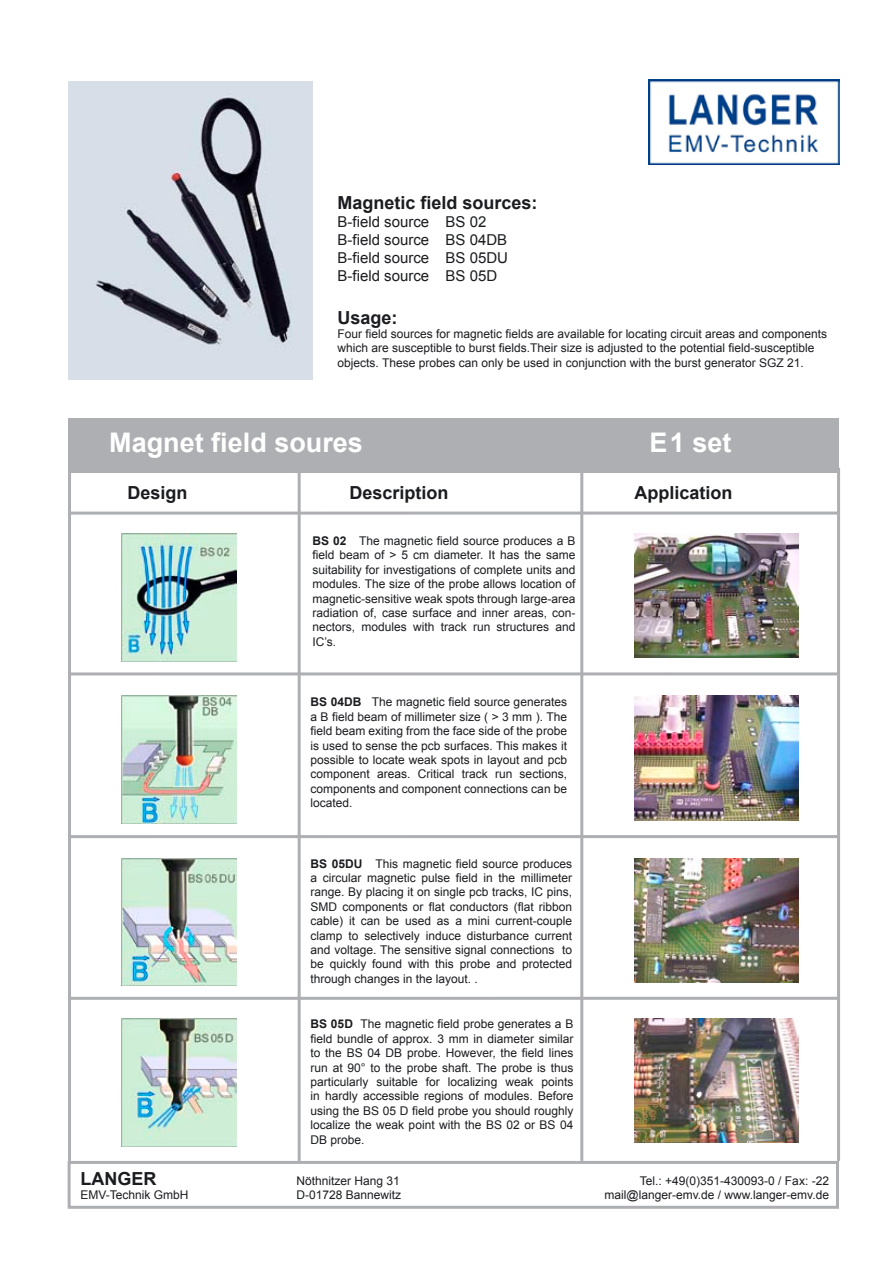
<style>
.page{position:relative;width:893px;height:1263px;background:#fff}
.page>*{position:absolute;margin:0;border:0;box-sizing:border-box;transform-origin:0 0}
.t1{font:700 27px "Arial";color:#fff}
.t2{font:700 18px "Arial";color:#1b1c20}
.t3{font:15px/18px "Arial";color:#1b1c20}
.t4{font:12px/14.4px "Arial";color:#1b1c20;text-align:justify}
.s1{font-weight:700}
</style>
<div class="page">
<div style="left:68px;top:1161px;width:771px;height:48px;border:3px solid #aeafb2"></div>
<img style="left:648px;top:80px;width:191px;height:84px">
<div style="left:68px;top:418px;width:771px;height:54px;background:#aeafb2"></div>
<hr style="left:68px;top:672px;width:770px;height:3px;background:#aeafb2">
<hr style="left:298px;top:468px;width:3px;height:693px;background:#aeafb2">
<hr style="left:580px;top:468px;width:3px;height:693px;background:#aeafb2">
<hr style="left:68px;top:835px;width:770px;height:3px;background:#aeafb2">
<hr style="left:68px;top:997px;width:770px;height:3px;background:#aeafb2">
<hr style="left:68px;top:512px;width:770px;height:3px;background:#aeafb2">
<hr style="left:68px;top:468px;width:3px;height:693px;background:#aeafb2">
<hr style="left:837px;top:468px;width:3px;height:693px;background:#aeafb2">
<img style="left:122px;top:533px;width:115px;height:129px">
<img style="left:122px;top:696px;width:115px;height:127px">
<img style="left:122px;top:858px;width:115px;height:128px">
<img style="left:122px;top:1019px;width:115px;height:127px">
<img style="left:634px;top:533px;width:164px;height:124px">
<img style="left:634px;top:696px;width:164px;height:124px">
<img style="left:634px;top:858px;width:164px;height:124px">
<img style="left:634px;top:1019px;width:164px;height:123px">
<img style="left:68px;top:81px;width:245px;height:298px">
<h2 class="t2" style="left:338px;top:191px;width:202px">Magnetic field sources:</h2>
<p class="t3" style="left:338px;top:213px;width:172px">B-field source BS 02<br>B-field source BS 04DB<br>B-field source BS 05DU<br>B-field source BS 05D</p>
<h2 class="t2" style="left:338px;top:305px;width:62px">Usage:</h2>
<p class="t4" style="left:338px;top:327px;width:491px;text-align:left">Four field sources for magnetic fields are available for locating circuit areas and components which are susceptible to burst fields.Their size is adjusted to the potential field-susceptible objects. These probes can only be used in conjunction with the burst generator SGZ 21.</p>
<h1 class="t1" style="left:109px;top:424px;width:255px">Magnet field soures</h1>
<h1 class="t1" style="left:649px;top:424px;width:84px">E1 set</h1>
<h2 class="t2" style="left:128px;top:481px;width:62px">Design</h2>
<h2 class="t2" style="left:350px;top:481px;width:101px">Description</h2>
<h2 class="t2" style="left:634px;top:481px;width:100px">Application</h2>
<p class="t4" style="left:312px;top:534px;width:265px"><span class="s1">BS 02</span> The magnetic field source produces a B field beam of &gt; 5 cm diameter. It has the same suitability for investigations of complete units and modules. The size of the probe allows location of magnetic-sensitive weak spots through large-area radiation of, case surface and inner areas, con&shy;nectors, modules with track run structures and IC’s.</p>
<p class="t4" style="left:310px;top:695px;width:258px"><span class="s1">BS 04DB</span> The magnetic field source generates a B field beam of millimeter size ( &gt; 3 mm ). The field beam exiting from the face side of the probe is used to sense the pcb surfaces. This makes it possible to locate weak spots in layout and pcb component areas. Critical track run sections, components and component connections can be located.</p>
<p class="t4" style="left:310px;top:856px;width:263px"><span class="s1">BS 05DU</span> This magnetic field source produces a circular magnetic pulse field in the millimeter range. By placing it on single pcb tracks, IC pins, SMD components or flat conductors (flat ribbon cable) it can be used as a mini current-couple clamp to selectively induce disturbance current and voltage. The sensitive signal connections to be quickly found with this probe and protected through changes in the layout. .</p>
<p class="t4" style="left:310px;top:1017px;width:264px"><span class="s1">BS 05D</span> The magnetic field probe generates a B field bundle of approx. 3 mm in diameter similar to the BS 04 DB probe. However, the field lines run at 90° to the probe shaft. The probe is thus particularly suitable for localizing weak points in hardly accessible regions of modules. Before using the BS 05 D field probe you should roughly localize the weak point with the BS 02 or BS 04<br>DB probe.</p>
<h2 class="t2" style="left:81px;top:1166px;width:77px">LANGER</h2>
<p class="t4" style="left:297px;top:1173px;width:105px">Nöthnitzer Hang 31</p>
<p class="t4" style="left:640px;top:1173px;width:191px">Tel.: +49(0)351-430093-0 / Fax: -22</p>
<p class="t4" style="left:81px;top:1188px;width:110px">EMV-Technik GmbH</p>
<p class="t4" style="left:297px;top:1188px;width:106px">D-01728 Bannewitz</p>
<p class="t4" style="left:604px;top:1188px;width:226px">mail@langer-emv.de / www.langer-emv.de</p>
</div>
